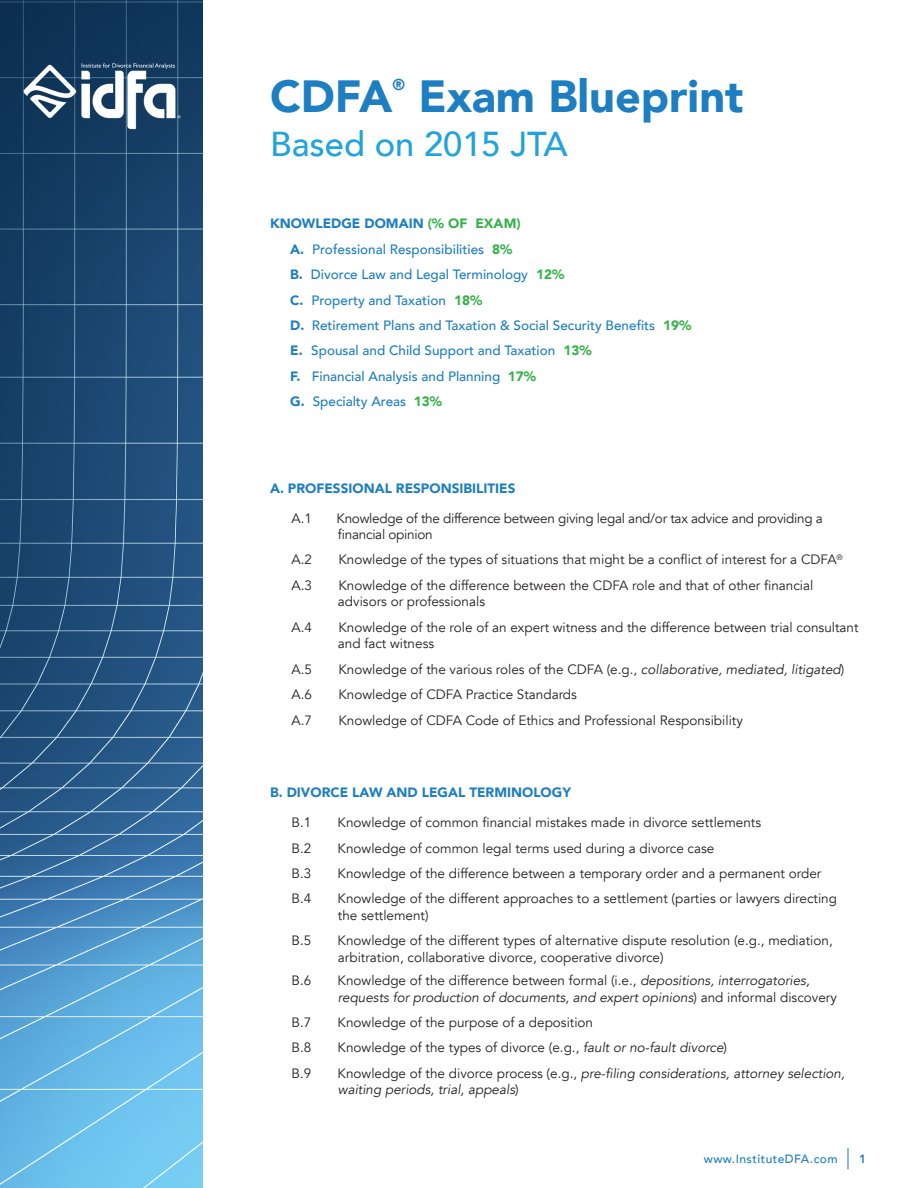
<style>
.page{position:relative;width:918px;height:1188px;background:#fff}
.page>*{position:absolute;margin:0;border:0;box-sizing:border-box;transform-origin:0 0}
.t1{font:900 45px "Avenir";color:#1d7ec2}
.t2{font:500 34.5px "Avenir";color:#22a3dc}
.t3{font:800 15.75px "Avenir";color:#1d7ec2}
.t4{font:13.5px "Avenir";color:#231f20}
.t5{font:500 13.5px "Avenir";color:#1d7ec2}
.t6{font:italic 13.5px "Avenir";color:#231f20}
.t7{font:13.5px "Avenir";letter-spacing:-.02em;color:#231f20}
.t8{font:900 13.5px "Avenir";color:#1d7ec2}
.t9{font:500 12px "Avenir";letter-spacing:.04em;color:#1d7ec2}
.s1{color:#36b24a}
.s2{font-weight:900}
.s3{font-weight:900;color:#36b24a}
.s4{font-style:italic}
.s5{font-style:normal}
.s6{font-weight:300;font-size:21px}
.s7{font-weight:800}
</style>
<div class="page">
<img style="left:0;top:0;width:202px;height:1188px">
<img style="left:18px;top:59px;width:166px;height:75px">
<p class="t1" style="left:270px;top:58px;width:124px">CDFA</p>
<p class="t3" style="left:393px;top:72px;width:14px">®</p>
<p class="t1" style="left:418px;top:58px;width:327px">Exam Blueprint</p>
<p class="t2" style="left:270px;top:114px;width:299px">Based on 2015 JTA</p>
<p class="t8" style="left:270px;top:212px;width:252px">KNOWLEDGE DOMAIN <span class="s1">(% OF EXAM)</span></p>
<p class="t5" style="left:290px;top:237px;width:224px"><span class="s2">A.</span> Professional Responsibilities <span class="s3">8%</span></p>
<p class="t5" style="left:290px;top:263px;width:276px"><span class="s2">B.</span> Divorce Law and Legal Terminology <span class="s3">12%</span></p>
<p class="t5" style="left:290px;top:288px;width:194px"><span class="s2">C.</span> Property and Taxation <span class="s3">18%</span></p>
<p class="t5" style="left:290px;top:314px;width:403px"><span class="s2">D.</span> Retirement Plans and Taxation &amp; Social Security Benefits <span class="s3">19%</span></p>
<p class="t5" style="left:290px;top:339px;width:303px"><span class="s2">E.</span> Spousal and Child Support and Taxation <span class="s3">13%</span></p>
<p class="t5" style="left:290px;top:365px;width:247px"><span class="s2">F.</span> Financial Analysis and Planning <span class="s3">17%</span></p>
<p class="t5" style="left:290px;top:390px;width:153px"><span class="s2">G.</span> Specialty Areas <span class="s3">13%</span></p>
<p class="t8" style="left:270px;top:476px;width:247px">A. PROFESSIONAL RESPONSIBILITIES</p>
<p class="t4" style="left:292px;top:510px;width:22px">A.1</p>
<p class="t7" style="left:337px;top:510px;width:488px">Knowledge of the difference between giving legal and/or tax advice and providing a</p>
<p class="t7" style="left:338px;top:526px;width:96px">financial opinion</p>
<p class="t4" style="left:292px;top:552px;width:22px">A.2</p>
<p class="t4" style="left:338px;top:552px;width:506px">Knowledge of the types of situations that might be a conflict of interest for a CDFA<sup>®</sup></p>
<p class="t4" style="left:292px;top:577px;width:22px">A.3</p>
<p class="t4" style="left:338px;top:577px;width:477px">Knowledge of the difference between the CDFA role and that of other financial</p>
<p class="t4" style="left:338px;top:594px;width:149px">advisors or professionals</p>
<p class="t4" style="left:292px;top:619px;width:22px">A.4</p>
<p class="t4" style="left:338px;top:619px;width:522px">Knowledge of the role of an expert witness and the difference between trial consultant</p>
<p class="t4" style="left:338px;top:636px;width:98px">and fact witness</p>
<p class="t4" style="left:292px;top:661px;width:22px">A.5</p>
<p class="t4" style="left:338px;top:661px;width:508px">Knowledge of the various roles of the CDFA (e.g., <span class="s4">collaborative, mediated, litigated</span>)</p>
<p class="t4" style="left:292px;top:686px;width:22px">A.6</p>
<p class="t4" style="left:338px;top:686px;width:240px">Knowledge of CDFA Practice Standards</p>
<p class="t4" style="left:292px;top:712px;width:22px">A.7</p>
<p class="t4" style="left:338px;top:712px;width:406px">Knowledge of CDFA Code of Ethics and Professional Responsibility</p>
<p class="t8" style="left:270px;top:781px;width:303px">B. DIVORCE LAW AND LEGAL TERMINOLOGY</p>
<p class="t4" style="left:292px;top:815px;width:21px">B.1</p>
<p class="t4" style="left:338px;top:815px;width:425px">Knowledge of common financial mistakes made in divorce settlements</p>
<p class="t4" style="left:292px;top:840px;width:21px">B.2</p>
<p class="t4" style="left:338px;top:840px;width:378px">Knowledge of common legal terms used during a divorce case</p>
<p class="t4" style="left:292px;top:865px;width:21px">B.3</p>
<p class="t4" style="left:338px;top:865px;width:485px">Knowledge of the difference between a temporary order and a permanent order</p>
<p class="t4" style="left:292px;top:891px;width:21px">B.4</p>
<p class="t4" style="left:338px;top:891px;width:501px">Knowledge of the different approaches to a settlement (parties or lawyers directing</p>
<p class="t4" style="left:338px;top:907px;width:92px">the settlement)</p>
<p class="t4" style="left:292px;top:933px;width:21px">B.5</p>
<p class="t4" style="left:338px;top:933px;width:497px">Knowledge of the different types of alternative dispute resolution (e.g., mediation,</p>
<p class="t4" style="left:338px;top:949px;width:327px">arbitration, collaborative divorce, cooperative divorce)</p>
<p class="t4" style="left:292px;top:972px;width:21px">B.6</p>
<p class="t4" style="left:338px;top:972px;width:474px">Knowledge of the difference between formal (i.e., <span class="s4">depositions, interrogatories,</span></p>
<p class="t6" style="left:338px;top:989px;width:500px">requests for production of documents, and expert opinions<span class="s5">) and informal discovery</span></p>
<p class="t4" style="left:292px;top:1014px;width:21px">B.7</p>
<p class="t4" style="left:338px;top:1014px;width:257px">Knowledge of the purpose of a deposition</p>
<p class="t4" style="left:292px;top:1040px;width:21px">B.8</p>
<p class="t4" style="left:338px;top:1040px;width:391px">Knowledge of the types of divorce (e.g., <span class="s4">fault or no-fault divorce</span>)</p>
<p class="t4" style="left:292px;top:1065px;width:21px">B.9</p>
<p class="t6" style="left:338px;top:1065px;width:509px"><span class="s5">Knowledge of the divorce process (e.g.,</span> pre-filing considerations, attorney selection,</p>
<p class="t6" style="left:338px;top:1082px;width:182px">waiting periods, trial, appeals<span class="s5">)</span></p>
<p class="t9" style="left:704px;top:1148px;width:164px">www.InstituteDFA.com <span class="s6">|</span> <span class="s7">1</span></p>
</div>
